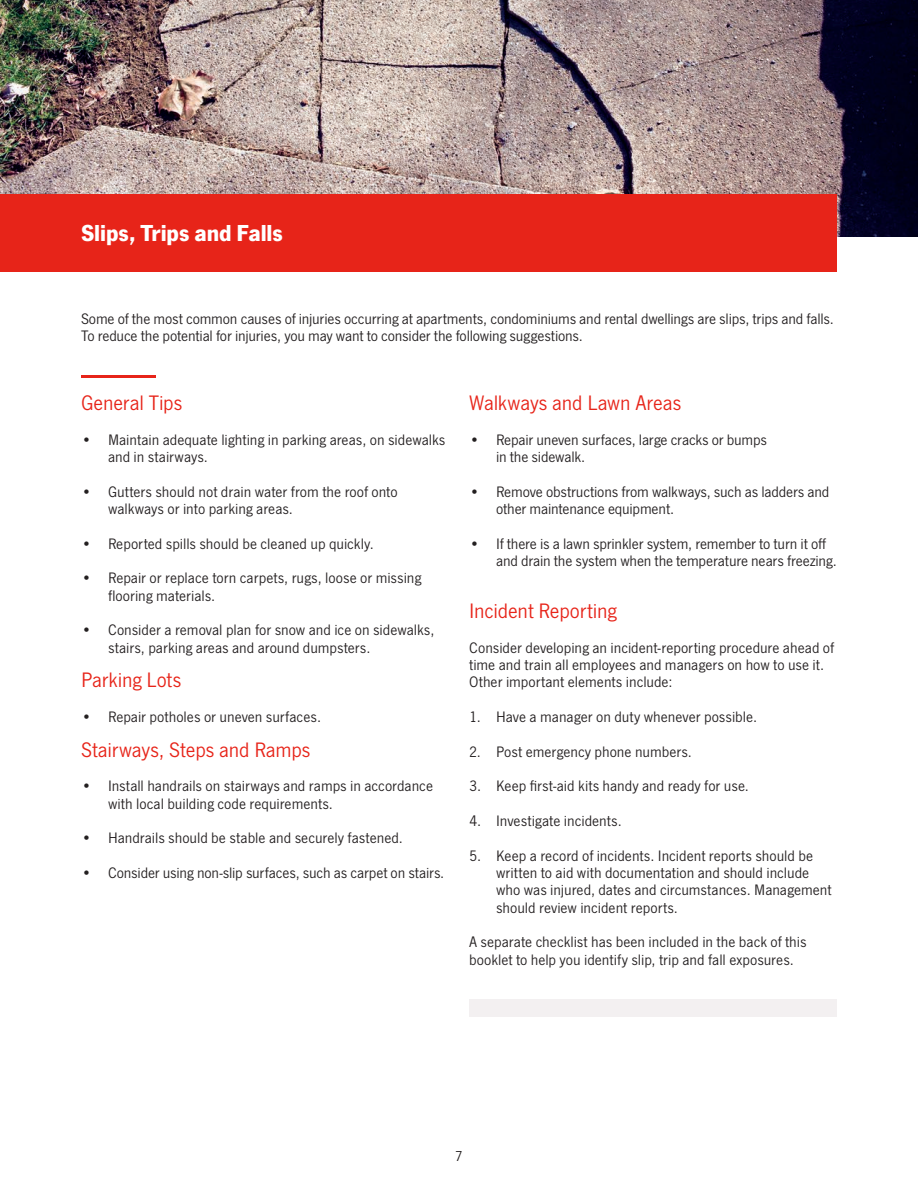
<style>
.page{position:relative;width:918px;height:1188px;background:#fff}
.page>*{position:absolute;margin:0;border:0;box-sizing:border-box;transform-origin:0 0}
.headline_-_small{font:700 24px "SF News Gothic";letter-spacing:-.005em;color:#fff}
.subhead_-_medium_-_r{font:21.75px "SF News Gothic";letter-spacing:-.01em;color:#e72419}
.body{font:15.75px/17.2px "SF News Gothic";letter-spacing:-.005em;color:#231f20}
.t1{font:15px "SF News Gothic";color:#231f20}
</style>
<div class="page">
<img style="left:0;top:0;width:918px;height:237px">
<div style="left:0;top:194px;width:837px;height:78px;background:#e72419"></div>
<hr style="left:81px;top:376px;width:75px;height:2px;background:#e72419">
<div style="left:469px;top:999px;width:368px;height:18px;background:#f3f0f1"></div>
<p class="headline_-_small" style="left:81px;top:219px;width:204px">Slips, Trips and Falls</p>
<p class="body" style="left:81px;top:310px;width:754px">Some of the most common causes of injuries occurring at apartments, condominiums and rental dwellings are slips, trips and falls.<br>To reduce the potential for injuries, you may want to consider the following suggestions.</p>
<p class="subhead_-_medium_-_r" style="left:81px;top:391px;width:103px">General Tips</p>
<p class="body" style="left:108px;top:431px;width:339px;text-indent:-27px">• Maintain adequate lighting in parking areas, on sidewalks and in stairways.</p>
<p class="body" style="left:108px;top:483px;width:291px;text-indent:-27px">• Gutters should not drain water from the roof onto walkways or into parking areas.</p>
<p class="body" style="left:81px;top:535px;width:294px">• Reported spills should be cleaned up quickly.</p>
<p class="body" style="left:108px;top:570px;width:315px;text-indent:-27px">• Repair or replace torn carpets, rugs, loose or missing flooring materials.</p>
<p class="body" style="left:108px;top:622px;width:328px;text-indent:-27px">• Consider a removal plan for snow and ice on sidewalks, stairs, parking areas and around dumpsters.</p>
<p class="subhead_-_medium_-_r" style="left:81px;top:668px;width:102px">Parking Lots</p>
<p class="body" style="left:81px;top:708px;width:242px">• Repair potholes or uneven surfaces.</p>
<p class="subhead_-_medium_-_r" style="left:81px;top:738px;width:231px">Stairways, Steps and Ramps</p>
<p class="body" style="left:108px;top:778px;width:327px;text-indent:-27px">• Install handrails on stairways and ramps in accordance with local building code requirements.</p>
<p class="body" style="left:81px;top:830px;width:323px">• Handrails should be stable and securely fastened.</p>
<p class="body" style="left:81px;top:864px;width:365px">• Consider using non-slip surfaces, such as carpet on stairs.</p>
<p class="subhead_-_medium_-_r" style="left:469px;top:391px;width:214px">Walkways and Lawn Areas</p>
<p class="body" style="left:496px;top:431px;width:272px;text-indent:-27px">• Repair uneven surfaces, large cracks or bumps in the sidewalk.</p>
<p class="body" style="left:496px;top:483px;width:335px;text-indent:-27px">• Remove obstructions from walkways, such as ladders and other maintenance equipment.</p>
<p class="body" style="left:496px;top:535px;width:342px;text-indent:-27px">• If there is a lawn sprinkler system, remember to turn it off and drain the system when the temperature nears freezing.</p>
<p class="subhead_-_medium_-_r" style="left:469px;top:599px;width:149px">Incident Reporting</p>
<p class="body" style="left:469px;top:639px;width:366px">Consider developing an incident-reporting procedure ahead of time and train all employees and managers on how to use it.<br>Other important elements include:</p>
<p class="body" style="left:469px;top:708px;width:290px">1. Have a manager on duty whenever possible.</p>
<p class="body" style="left:469px;top:743px;width:224px">2. Post emergency phone numbers.</p>
<p class="body" style="left:469px;top:778px;width:281px">3. Keep first-aid kits handy and ready for use.</p>
<p class="body" style="left:469px;top:812px;width:154px">4. Investigate incidents.</p>
<p class="body" style="left:496px;top:847px;width:337px;text-indent:-27px">5. Keep a record of incidents. Incident reports should be written to aid with documentation and should include who was injured, dates and circumstances. Management should review incident reports.</p>
<p class="body" style="left:469px;top:934px;width:339px">A separate checklist has been included in the back of this booklet to help you identify slip, trip and fall exposures.</p>
<p class="t1" style="left:455px;top:1148px;width:9px">7</p>
</div>
